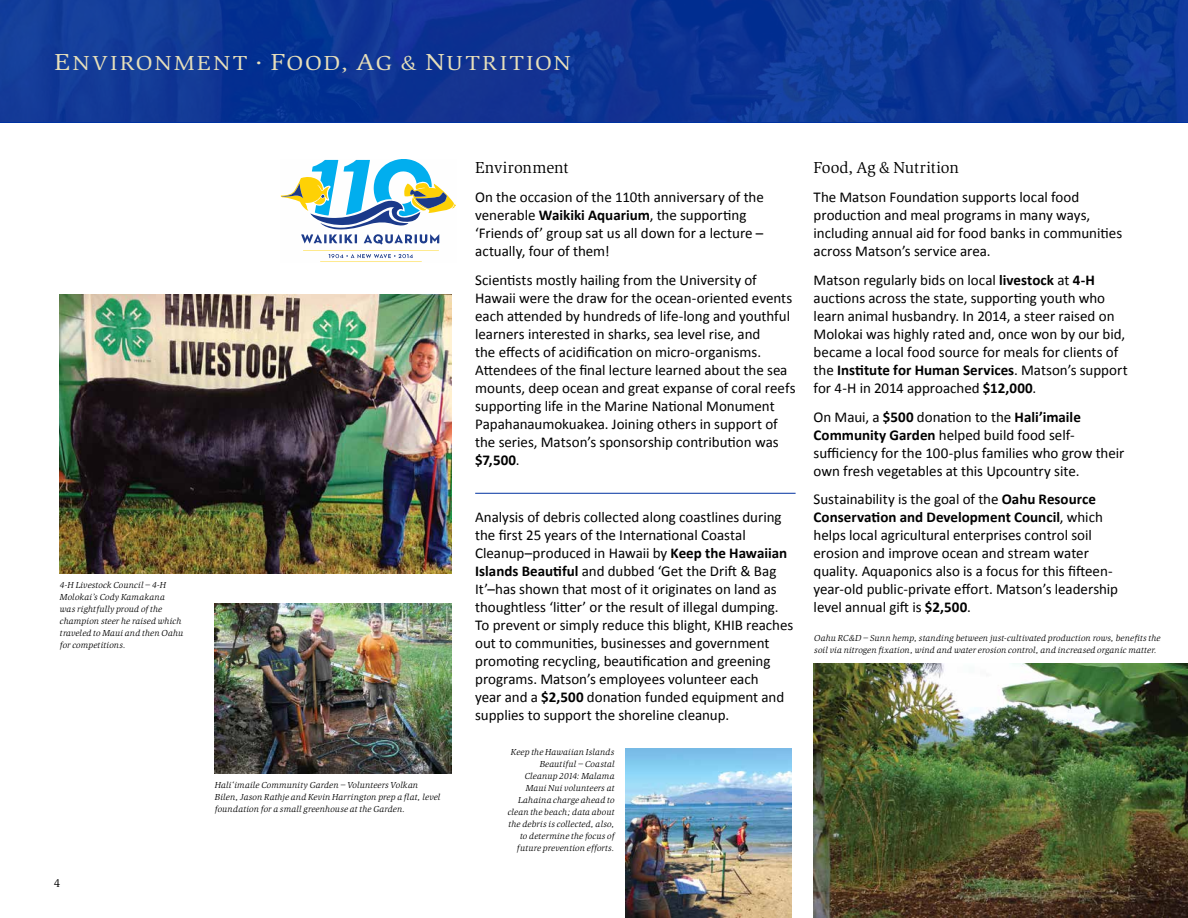
<style>
.page{position:relative;width:1188px;height:918px;background:#fff}
.page>*{position:absolute;margin:0;border:0;box-sizing:border-box;transform-origin:0 0}
.t1{font:21px "Slimbach";letter-spacing:.09em;color:#e7dfba;scale:1.15 1}
.t2{font:16.5px "Slimbach";color:#000}
.t3{font:15px/18px "Calibri";color:#000}
.t4{font:12px "Slimbach";color:#000}
.t5{font:9px/12px "Slimbach Itlic";letter-spacing:.02em;color:#000}
.s1{font-size:24px}
.s2{font-weight:700}
</style>
<div class="page">
<img style="left:0;top:0;width:1188px;height:122px">
<svg style="left:281px;top:159px;width:175px;height:103px"></svg>
<hr style="left:475px;top:493px;width:321px;height:1px;background:#0032a0">
<img style="left:60px;top:295px;width:391px;height:278px">
<img style="left:626px;top:748px;width:165px;height:170px">
<img style="left:215px;top:604px;width:237px;height:170px">
<img style="left:813px;top:663px;width:375px;height:255px">
<h1 class="t1" style="left:54px;top:49px;width:451px"><span class="s1">E</span>NVIRONMENT • <span class="s1">F</span>OOD, <span class="s1">A</span>G &amp; <span class="s1">N</span>UTRITION</h1>
<p class="t5" style="left:60px;top:580px;width:125px">4-H Livestock Council – 4-H<br>Molokai’s Cody Kamakana<br>was rightfully proud of the champion steer he raised which traveled to Maui and then Oahu for competitions.</p>
<p class="t4" style="left:54px;top:875px;width:8px">4</p>
<p class="t5" style="left:215px;top:780px;width:227px">Hāali‘imaile Community Garden – Volunteers Volkan<br>Bilen, Jason Rathje and Kevin Harrington prep a flat, level foundation for a small greenhouse at the Garden.</p>
<p class="t2" style="left:475px;top:157px;width:95px">Environment</p>
<p class="t3" style="left:475px;top:188px;width:290px">On the occasion of the 110th anniversary of the venerable <span class="s2">Waikiki Aquarium</span>, the supporting ‘Friends of’ group sat us all down for a lecture – actually, four of them!</p>
<p class="t3" style="left:475px;top:271px;width:322px">Scientists mostly hailing from the University of Hawaii were the draw for the ocean-oriented events each attended by hundreds of life-long and youthful learners interested in sharks, sea level rise, and<br>the effects of acidification on micro-organisms.<br>Attendees of the final lecture learned about the sea mounts, deep ocean and great expanse of coral reefs supporting life in the Marine National Monument Papahanaumokuakea. Joining others in support of the series, Matson’s sponsorship contribution was <span class="s2">$7,500</span>.</p>
<p class="t3" style="left:475px;top:509px;width:320px">Analysis of debris collected along coastlines during the first 25 years of the International Coastal Cleanup–produced in Hawaii by <span class="s2">Keep the Hawaiian Islands Beautiful</span> and dubbed ‘Get the Drift &amp; Bag It’–has shown that most of it originates on land as thoughtless ‘litter’ or the result of illegal dumping.<br>To prevent or simply reduce this blight, KHIB reaches out to communities, businesses and government promoting recycling, beautification and greening programs. Matson’s employees volunteer each<br>year and a <span class="s2">$2,500</span> donation funded equipment and supplies to support the shoreline cleanup.</p>
<p class="t5" style="left:508px;top:746px;width:108px;text-align:right">Keep the Hawaiian Islands<br>Beautiful – Coastal<br>Cleanup 2014: Malama<br>Maui Nui volunteers at<br>Lahaina charge ahead to clean the beach; data about the debris is collected, also, to determine the focus of future prevention efforts.</p>
<p class="t2" style="left:814px;top:157px;width:147px">Food, Ag &amp; Nutrition</p>
<p class="t3" style="left:814px;top:188px;width:310px">The Matson Foundation supports local food production and meal programs in many ways, including annual aid for food banks in communities across Matson’s service area.</p>
<p class="t3" style="left:814px;top:271px;width:316px">Matson regularly bids on local <span class="s2">livestock</span> at <span class="s2">4-H </span>auctions across the state, supporting youth who learn animal husbandry. In 2014, a steer raised on Molokai was highly rated and, once won by our bid, became a local food source for meals for clients of the <span class="s2">Institute for Human Services</span>. Matson’s support for 4-H in 2014 approached <span class="s2">$12,000</span>.</p>
<p class="t3" style="left:814px;top:408px;width:312px">On Maui, a <span class="s2">$500</span> donation to the <span class="s2">Hali’imaile Community Garden</span> helped build food self&shy;sufficiency for the 100-plus families who grow their own fresh vegetables at this Upcountry site.</p>
<p class="t3" style="left:814px;top:491px;width:306px">Sustainability is the goal of the <span class="s2">Oahu Resource Conservation and Development Council</span>, which helps local agricultural enterprises control soil erosion and improve ocean and stream water quality. Aquaponics also is a focus for this fifteen&shy;year-old public-private effort. Matson’s leadership level annual gift is <span class="s2">$2,500</span>.</p>
<p class="t5" style="left:814px;top:632px;width:348px">Oahu RC&amp;D – Sunn hemp, standing between just-cultivated production rows, benefits the soil via nitrogen fixation, wind and water erosion control, and increased organic matter.</p>
</div>
